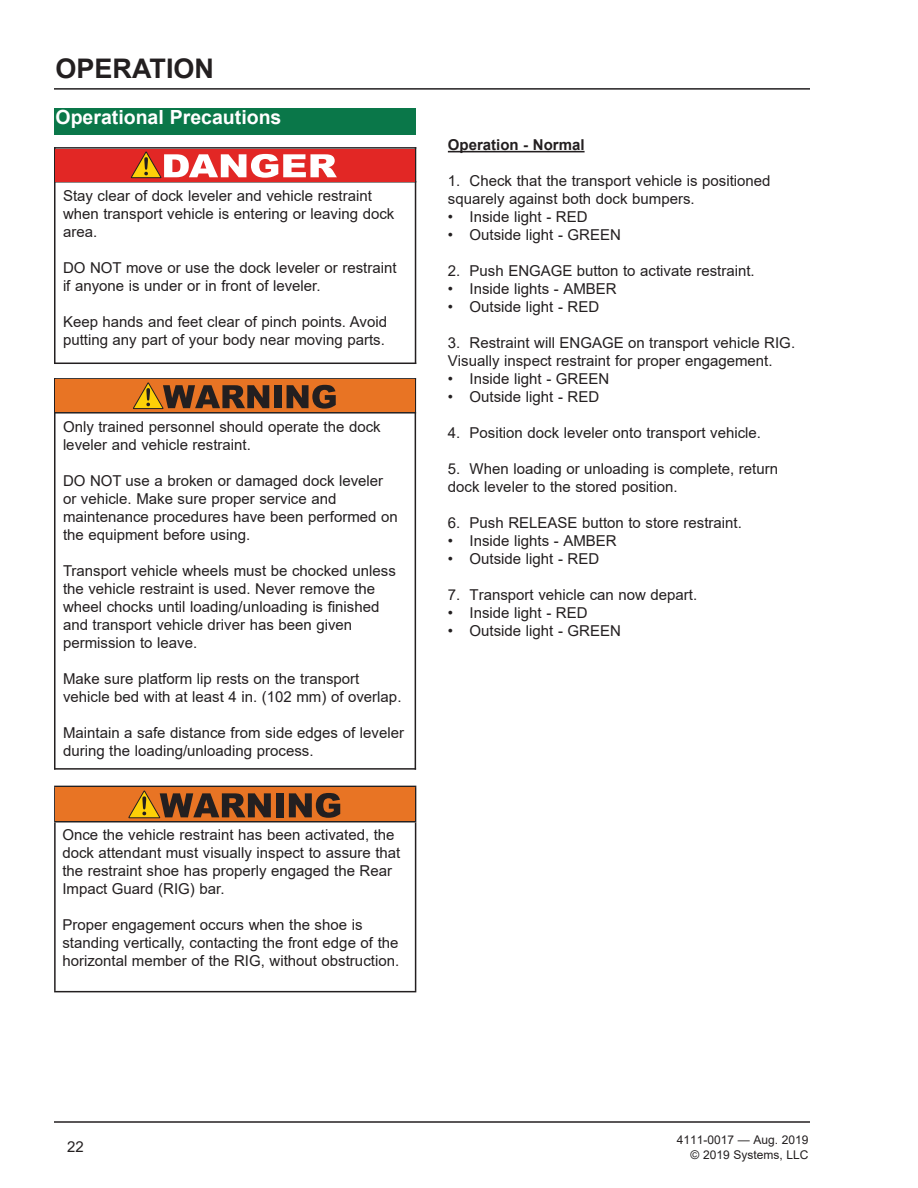
<style>
.page{position:relative;width:918px;height:1188px;background:#fff}
.page>*{position:absolute;margin:0;border:0;box-sizing:border-box;transform-origin:0 0}
.t1{font:700 27px "Arial";color:#231f20}
.t2{font:700 19.5px "Arial";color:#fff}
.t3{font:15px/18px "Arial";color:#231f20}
.t4{font:700 15px "Arial";color:#231f20}
.t5{font:12px/14.4px "Arial";color:#231f20;text-align:right}
</style>
<div class="page">
<hr style="left:54px;top:88px;width:756px;height:2px;background:#231f20">
<hr style="left:54px;top:1121px;width:756px;height:2px;background:#231f20">
<hr style="left:448px;top:151px;width:137px;height:1px;background:#231f20">
<hr style="left:54px;top:786px;width:362px;height:1px;background:#231f20">
<hr style="left:54px;top:787px;width:2px;height:34px;background:#231f20">
<hr style="left:415px;top:787px;width:1px;height:34px;background:#231f20">
<hr style="left:54px;top:821px;width:362px;height:1px;background:#231f20">
<hr style="left:54px;top:822px;width:2px;height:169px;background:#231f20">
<hr style="left:415px;top:822px;width:1px;height:169px;background:#231f20">
<hr style="left:54px;top:991px;width:362px;height:1px;background:#231f20">
<div style="left:56px;top:787px;width:359px;height:34px;background:#e87424"></div>
<div style="left:276px;top:793px;width:8px;height:24px;background:#231f20"></div>
<svg style="left:289px;top:793px;width:51px;height:25px"></svg>
<svg style="left:128px;top:790px;width:143px;height:29px"></svg>
<hr style="left:54px;top:147px;width:2px;height:217px;background:#231f20">
<hr style="left:415px;top:147px;width:1px;height:217px;background:#231f20">
<hr style="left:54px;top:147px;width:362px;height:2px;background:#231f20">
<hr style="left:54px;top:181px;width:362px;height:2px;background:#231f20">
<hr style="left:54px;top:363px;width:362px;height:1px;background:#231f20">
<hr style="left:54px;top:378px;width:2px;height:391px;background:#231f20">
<hr style="left:415px;top:378px;width:1px;height:392px;background:#231f20">
<hr style="left:54px;top:378px;width:362px;height:2px;background:#231f20">
<hr style="left:54px;top:412px;width:362px;height:2px;background:#231f20">
<hr style="left:54px;top:768px;width:362px;height:2px;background:#231f20">
<div style="left:56px;top:149px;width:359px;height:32px;background:#e22725"></div>
<svg style="left:131px;top:151px;width:206px;height:28px"></svg>
<div style="left:56px;top:380px;width:359px;height:32px;background:#e87424"></div>
<div style="left:274px;top:385px;width:7px;height:23px;background:#231f20"></div>
<svg style="left:287px;top:385px;width:49px;height:24px"></svg>
<svg style="left:133px;top:382px;width:136px;height:28px"></svg>
<div style="left:54px;top:108px;width:361px;height:26px;background:#0a7749"></div>
<h1 class="t1" style="left:56px;top:50px;width:160px">OPERATION</h1>
<h2 class="t2" style="left:56px;top:103px;width:227px">Operational Precautions</h2>
<p class="t3" style="left:63px;top:187px;width:333px">Stay clear of dock leveler and vehicle restraint when transport vehicle is entering or leaving dock area.</p>
<p class="t3" style="left:63px;top:259px;width:335px">DO NOT move or use the dock leveler or restraint if anyone is under or in front of leveler.</p>
<p class="t3" style="left:63px;top:313px;width:326px">Keep hands and feet clear of pinch points. Avoid putting any part of your body near moving parts.</p>
<p class="t3" style="left:63px;top:418px;width:319px">Only trained personnel should operate the dock leveler and vehicle restraint.</p>
<p class="t3" style="left:63px;top:472px;width:336px">DO NOT use a broken or damaged dock leveler or vehicle. Make sure proper service and maintenance procedures have been performed on the equipment before using.</p>
<p class="t3" style="left:63px;top:562px;width:334px">Transport vehicle wheels must be chocked unless the vehicle restraint is used. Never remove the wheel chocks until loading/unloading is finished and transport vehicle driver has been given permission to leave.</p>
<p class="t3" style="left:63px;top:670px;width:340px">Make sure platform lip rests on the transport vehicle bed with at least 4 in. (102 mm) of overlap.</p>
<p class="t3" style="left:63px;top:724px;width:343px">Maintain a safe distance from side edges of leveler during the loading/unloading process.</p>
<p class="t3" style="left:62px;top:826px;width:340px">Once the vehicle restraint has been activated, the dock attendant must visually inspect to assure that the restraint shoe has properly engaged the Rear Impact Guard (RIG) bar.</p>
<p class="t3" style="left:62px;top:916px;width:338px">Proper engagement occurs when the shoe is standing vertically, contacting the front edge of the horizontal member of the RIG, without obstruction.</p>
<p class="t4" style="left:448px;top:134px;width:138px">Operation - Normal</p>
<p class="t3" style="left:448px;top:172px;width:324px">1. Check that the transport vehicle is positioned squarely against both dock bumpers.</p>
<p class="t3" style="left:448px;top:208px;width:141px">• Inside light - RED</p>
<p class="t3" style="left:448px;top:226px;width:175px">• Outside light - GREEN</p>
<p class="t3" style="left:448px;top:262px;width:308px">2. Push ENGAGE button to activate restraint.</p>
<p class="t3" style="left:448px;top:280px;width:170px">• Inside lights - AMBER</p>
<p class="t3" style="left:448px;top:298px;width:153px">• Outside light - RED</p>
<p class="t3" style="left:448px;top:334px;width:349px">3. Restraint will ENGAGE on transport vehicle RIG.<br>Visually inspect restraint for proper engagement.</p>
<p class="t3" style="left:448px;top:370px;width:163px">• Inside light - GREEN</p>
<p class="t3" style="left:448px;top:388px;width:153px">• Outside light - RED</p>
<p class="t3" style="left:448px;top:424px;width:315px">4. Position dock leveler onto transport vehicle.</p>
<p class="t3" style="left:448px;top:460px;width:332px">5. When loading or unloading is complete, return dock leveler to the stored position.</p>
<p class="t3" style="left:448px;top:514px;width:295px">6. Push RELEASE button to store restraint.</p>
<p class="t3" style="left:448px;top:532px;width:170px">• Inside lights - AMBER</p>
<p class="t3" style="left:448px;top:550px;width:153px">• Outside light - RED</p>
<p class="t3" style="left:448px;top:586px;width:251px">7. Transport vehicle can now depart.</p>
<p class="t3" style="left:448px;top:604px;width:141px">• Inside light - RED</p>
<p class="t3" style="left:448px;top:622px;width:175px">• Outside light - GREEN</p>
<p class="t3" style="left:67px;top:1138px;width:18px">22</p>
<p class="t5" style="left:677px;top:1133px;width:133px">4111-0017 — Aug. 2019 © 2019 Systems, LLC</p>
</div>
